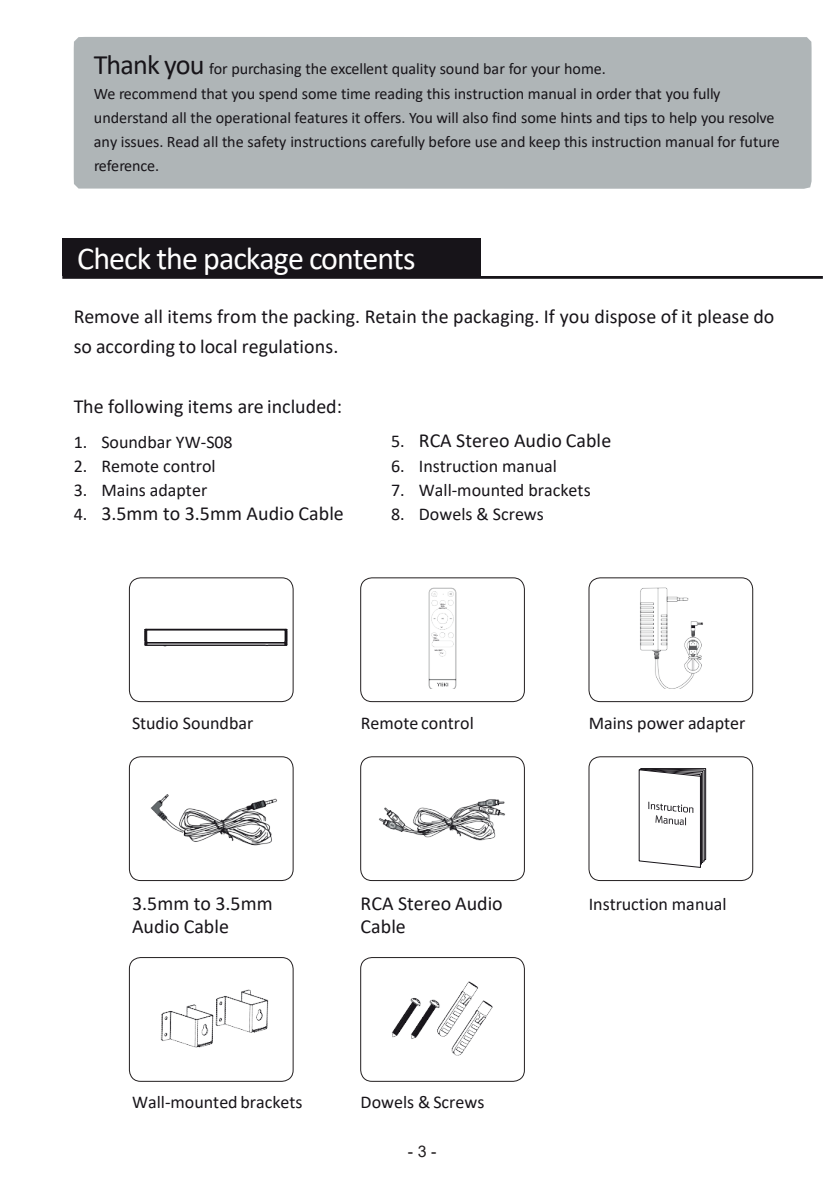
<style>
.page{position:relative;width:840px;height:1191px;background:#fff}
.page>*{position:absolute;margin:0;border:0;box-sizing:border-box;transform-origin:0 0}
.t1{font:32px "Calibri";letter-spacing:-.03em;color:#fff}
.t2{font:20px/22px "Calibri";color:#171419}
.t3{font:18px "Calibri";color:#171419}
.t4{font:16px/24.4px "Calibri";letter-spacing:-.005em;color:#171419}
.t5{font:16px "Arial";color:#231f20}
.s1{font-size:28px}
.s2{font-size:18px}
</style>
<div class="page">
<img style="left:640px;top:587px;width:63px;height:102px">
<img style="left:150px;top:794px;width:127px;height:52px">
<img style="left:160px;top:989px;width:109px;height:59px">
<img style="left:379px;top:799px;width:126px;height:42px">
<img style="left:392px;top:981px;width:101px;height:75px">
<svg style="left:638px;top:768px;width:69px;height:100px"></svg>
<img style="left:428px;top:587px;width:29px;height:102px">
<svg style="left:144px;top:628px;width:144px;height:19px"></svg>
<hr style="left:62px;top:276px;width:760px;height:3px;background:#171419">
<div style="left:62px;top:238px;width:418px;height:38px;background:#171419"></div>
<div style="left:74px;top:37px;width:737px;height:152px;background:#afb5b7"></div>
<div style="left:588px;top:577px;width:164px;height:125px;border:1px solid #231f20;border-radius:11px"></div>
<div style="left:360px;top:577px;width:164px;height:125px;border:1px solid #231f20;border-radius:11px"></div>
<div style="left:129px;top:577px;width:164px;height:125px;border:1px solid #231f20;border-radius:11px"></div>
<div style="left:588px;top:756px;width:164px;height:125px;border:1px solid #231f20;border-radius:11px"></div>
<div style="left:360px;top:756px;width:164px;height:125px;border:1px solid #231f20;border-radius:11px"></div>
<div style="left:129px;top:756px;width:164px;height:125px;border:1px solid #231f20;border-radius:11px"></div>
<div style="left:360px;top:957px;width:164px;height:124px;border:1px solid #231f20;border-radius:11px"></div>
<div style="left:129px;top:957px;width:164px;height:124px;border:1px solid #231f20;border-radius:11px"></div>
<p class="t4" style="left:94px;top:56px;width:687px"><span class="s1">Thank you</span> for purchasing the excellent quality sound bar for your home.<br>We recommend that you spend some time reading this instruction manual in order that you fully understand all the operational features it offers. You will also find some hints and tips to help you resolve any issues. Read all the safety instructions carefully before use and keep this instruction manual for future reference.</p>
<h1 class="t1" style="left:77px;top:236px;width:339px">Check the package contents</h1>
<p class="t2" style="left:74px;top:300px;width:702px;line-height:30.2px">Remove all items from the packing. Retain the packaging. If you dispose of it please do so according to local regulations.</p>
<p class="t2" style="left:74px;top:395px;width:270px">The following items are included:</p>
<p class="t3" style="left:74px;top:429px;width:160px">1. Soundbar YW-S08</p>
<p class="t3" style="left:74px;top:453px;width:143px">2. Remote control</p>
<p class="t3" style="left:74px;top:477px;width:135px">3. Mains adapter</p>
<p class="t2" style="left:74px;top:502px;width:271px"><span class="s2">4.</span> 3.5mm to 3.5mm Audio Cable</p>
<p class="t2" style="left:391px;top:429px;width:221px"><span class="s2">5.</span> RCA Stereo Audio Cable</p>
<p class="t3" style="left:391px;top:453px;width:167px">6. Instruction manual</p>
<p class="t3" style="left:391px;top:477px;width:201px">7. Wall-mounted brackets</p>
<p class="t3" style="left:391px;top:501px;width:154px">8. Dowels &amp; Screws</p>
<p class="t3" style="left:132px;top:710px;width:123px">Studio Soundbar</p>
<p class="t3" style="left:360px;top:710px;width:115px">Remote control</p>
<p class="t3" style="left:588px;top:710px;width:158px">Mains power adapter</p>
<p class="t2" style="left:132px;top:892px;width:142px">3.5mm to 3.5mm<br>Audio Cable</p>
<p class="t2" style="left:360px;top:892px;width:144px">RCA Stereo Audio<br>Cable</p>
<p class="t3" style="left:588px;top:891px;width:139px">Instruction manual</p>
<p class="t3" style="left:132px;top:1089px;width:172px">Wall-mounted brackets</p>
<p class="t3" style="left:360px;top:1089px;width:125px">Dowels &amp; Screws</p>
<p class="t5" style="left:408px;top:1140px;width:30px">- 3 -</p>
</div>
